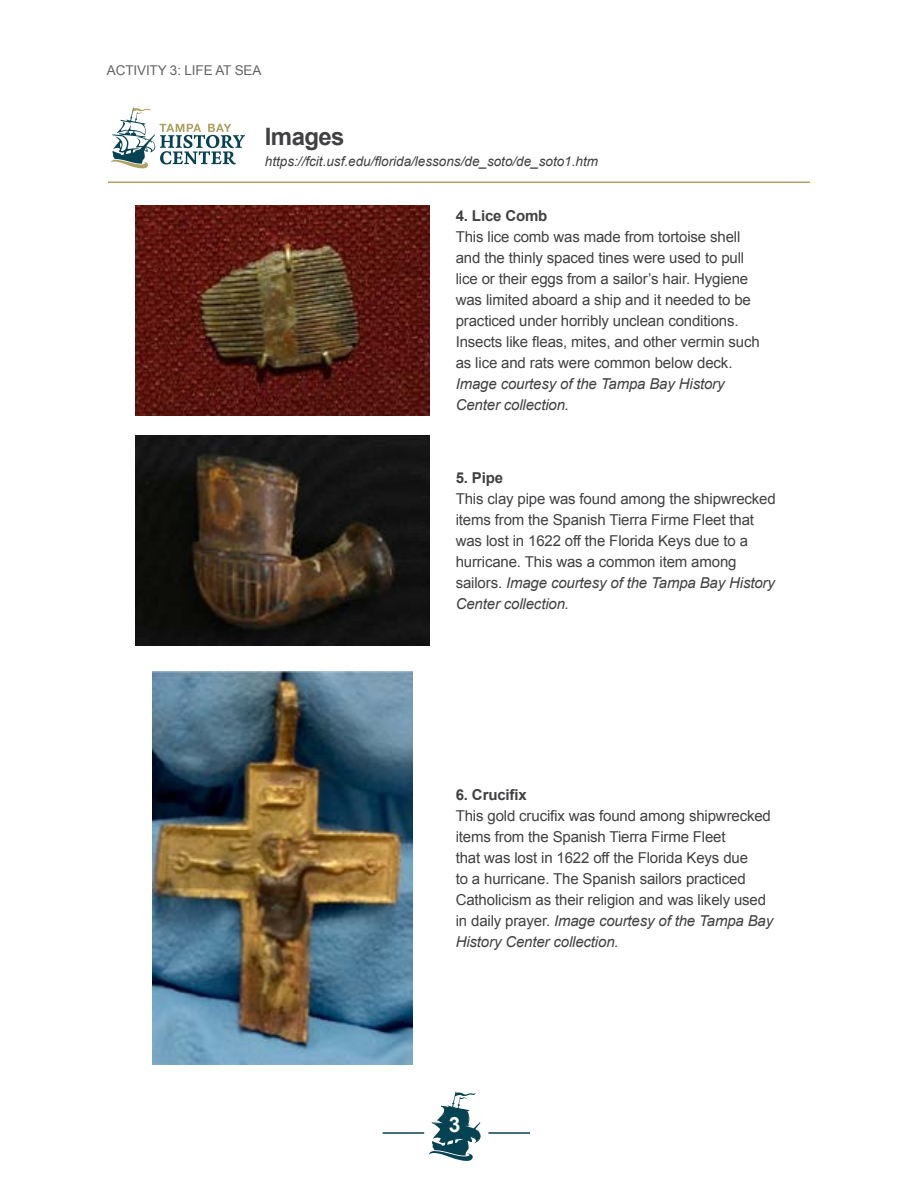
<style>
.page{position:relative;width:918px;height:1188px;background:#fff}
.page>*{position:absolute;margin:0;border:0;box-sizing:border-box;transform-origin:0 0}
.t1{font:700 24px "Arial";letter-spacing:-.025em;color:#414042}
.t2{font:700 21px "Arial";color:#fff}
.t3{font:15px/21px "Arial";letter-spacing:-.01em;color:#414042}
.t4{font:italic 15px/21px "Arial";letter-spacing:-.01em;color:#414042}
.t5{font:700 15px "Arial";letter-spacing:-.01em;color:#414042}
.t6{font:italic 13.5px "Arial";color:#414042}
.t7{font:13.5px "Arial";letter-spacing:-.01em;color:#636466}
.s1{font-style:italic}
</style>
<div class="page">
<svg style="left:429px;top:1092px;width:52px;height:69px"></svg>
<hr style="left:488px;top:1132px;width:42px;height:2px;background:#054252">
<hr style="left:383px;top:1132px;width:41px;height:2px;background:#054252">
<svg style="left:111px;top:107px;width:134px;height:61px"></svg>
<hr style="left:108px;top:182px;width:702px;height:1px;background:#b1a061">
<img style="left:136px;top:205px;width:293px;height:210px">
<img style="left:152px;top:671px;width:261px;height:394px">
<img style="left:136px;top:436px;width:293px;height:210px">
<p class="t7" style="left:107px;top:61px;width:156px">ACTIVITY 3: LIFE AT SEA</p>
<h1 class="t1" style="left:265px;top:121px;width:81px">Images</h1>
<p class="t6" style="left:265px;top:153px;width:335px">https://fcit.usf.edu/florida/lessons/de_soto/de_soto1.htm</p>
<p class="t5" style="left:456px;top:206px;width:93px">4. Lice Comb</p>
<p class="t3" style="left:456px;top:227px;width:306px">This lice comb was made from tortoise shell and the thinly spaced tines were used to pull lice or their eggs from a sailor’s hair. Hygiene was limited aboard a ship and it needed to be practiced under horribly unclean conditions.<br>Insects like fleas, mites, and other vermin such as lice and rats were common below deck.</p>
<p class="t4" style="left:456px;top:374px;width:270px">Image courtesy of the Tampa Bay History<br>Center collection.</p>
<p class="t5" style="left:456px;top:468px;width:49px">5. Pipe</p>
<p class="t3" style="left:456px;top:489px;width:322px">This clay pipe was found among the shipwrecked items from the Spanish Tierra Firme Fleet that was lost in 1622 off the Florida Keys due to a hurricane. This was a common item among sailors. <span class="s1">Image courtesy of the Tampa Bay History Center collection.</span></p>
<p class="t5" style="left:456px;top:785px;width:73px">6. Crucifix</p>
<p class="t3" style="left:456px;top:805px;width:319px">This gold crucifix was found among shipwrecked items from the Spanish Tierra Firme Fleet<br>that was lost in 1622 off the Florida Keys due<br>to a hurricane. The Spanish sailors practiced Catholicism as their religion and was likely used in daily prayer. <span class="s1">Image courtesy of the Tampa Bay History Center collection.</span></p>
<h2 class="t2" style="left:449px;top:1110px;width:13px">3</h2>
</div>
